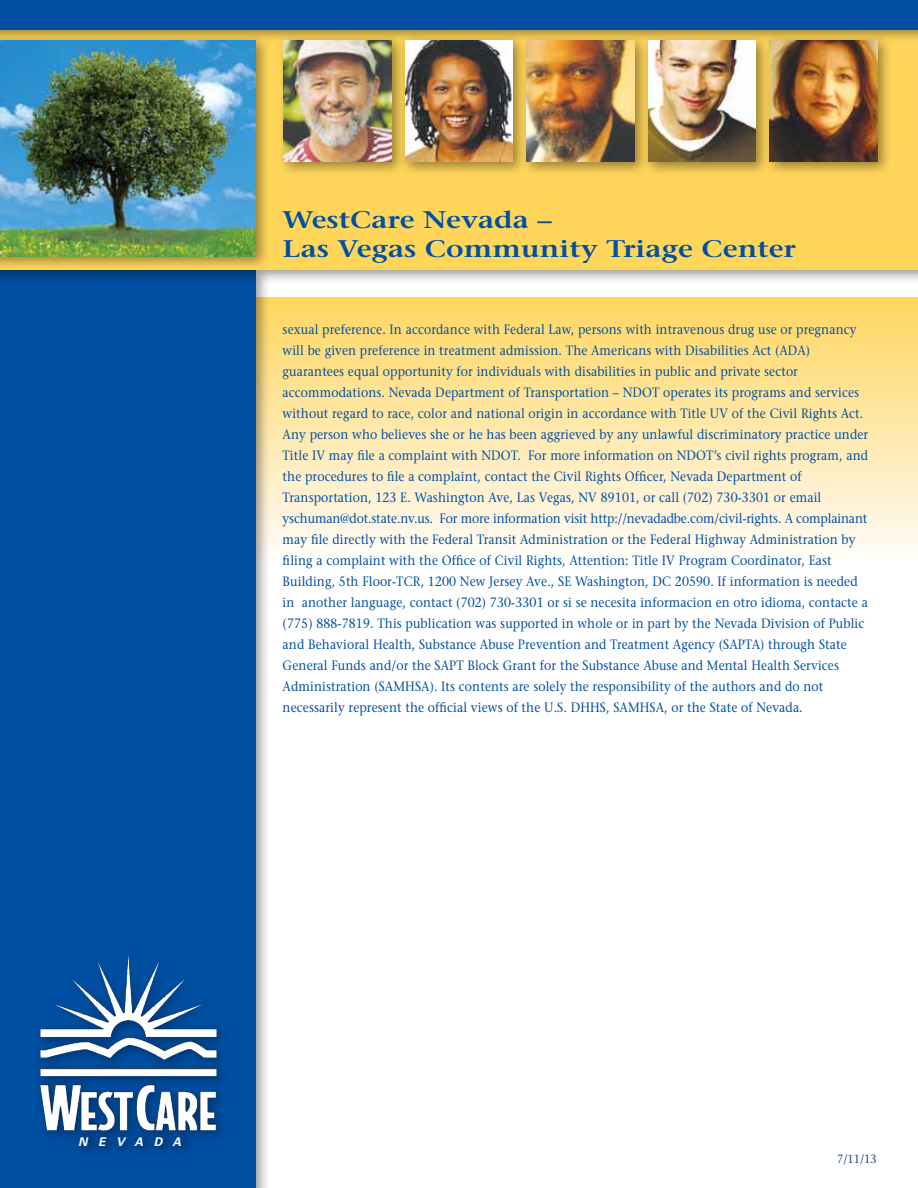
<style>
.page{position:relative;width:918px;height:1188px;background:#fff}
.page>*{position:absolute;margin:0;border:0;box-sizing:border-box;transform-origin:0 0}
.t1{font:600 24px/28.8px "Stone Serif";color:#004fa3;scale:1.2 1}
.t2{font:13.5px/21px "Stone Serif";letter-spacing:.01em;color:#004fa3;scale:.9 1}
.t3{font:12px "Stone Serif";color:#25408f;scale:.9 1}
.t4{font:italic 700 12px "Univers";letter-spacing:.89em;color:#fff}
</style>
<div class="page">
<div style="left:0;top:297px;width:918px;height:266px;background:linear-gradient(to bottom,#ffd55e,#fffcf9)"></div>
<div style="left:0;top:263px;width:271px;height:925px;background:#000;opacity:.4"></div>
<div style="left:0;top:270px;width:256px;height:918px;background:#004fa3"></div>
<div style="left:0;top:20px;width:918px;height:264px;background:#000;opacity:.4"></div>
<div style="left:0;top:27px;width:918px;height:243px;background:#ffd65a"></div>
<div style="left:0;top:0;width:918px;height:44px;background:#000;opacity:.4"></div>
<div style="left:0;top:0;width:918px;height:30px;background:#004fa3"></div>
<div style="left:0;top:34px;width:271px;height:237px;background:#000;opacity:.4"></div>
<img style="left:0;top:40px;width:256px;height:216px">
<div style="left:33px;top:951px;width:197px;height:193px;background:#000;opacity:.4"></div>
<img style="left:98px;top:956px;width:30px;height:57px">
<svg style="left:72px;top:1129px;width:122px;height:24px;fill:#00458f"></svg>
<div style="left:764px;top:34px;width:129px;height:142px;background:#000;opacity:.4"></div>
<img style="left:771px;top:40px;width:107px;height:122px">
<div style="left:642px;top:35px;width:129px;height:142px;background:#000;opacity:.4"></div>
<img style="left:650px;top:40px;width:106px;height:122px">
<div style="left:399px;top:34px;width:129px;height:142px;background:#000;opacity:.4"></div>
<img style="left:407px;top:40px;width:106px;height:122px">
<div style="left:278px;top:34px;width:129px;height:142px;background:#000;opacity:.4"></div>
<img style="left:284px;top:40px;width:108px;height:122px">
<div style="left:521px;top:35px;width:129px;height:142px;background:#000;opacity:.4"></div>
<img style="left:526px;top:40px;width:108px;height:122px">
<h1 class="t1" style="left:283px;top:206px;width:429px">WestCare Nevada –<br>Las Vegas Community Triage Center</h1>
<p class="t2" style="left:283px;top:319px;width:652px">sexual preference. In accordance with Federal Law, persons with intravenous drug use or pregnancy will be given preference in treatment admission. The Americans with Disabilities Act (ADA) guarantees equal opportunity for individuals with disabilities in public and private sector accommodations. Nevada Department of Transportation – NDOT operates its programs and services without regard to race, color and national origin in accordance with Title UV of the Civil Rights Act.<br>Any person who believes she or he has been aggrieved by any unlawful discriminatory practice under Title IV may file a complaint with NDOT. For more information on NDOT’s civil rights program, and the procedures to file a complaint, contact the Civil Rights Officer, Nevada Department of Transportation, 123 E. Washington Ave, Las Vegas, NV 89101, or call (702) 730-3301 or email yschuman@dot.state.nv.us. For more information visit http://nevadadbe.com/civil-rights. A complainant may file directly with the Federal Transit Administration or the Federal Highway Administration by filing a complaint with the Office of Civil Rights, Attention: Title IV Program Coordinator, East Building, 5th Floor-TCR, 1200 New Jersey Ave., SE Washington, DC 20590. If information is needed in another language, contact (702) 730-3301 or si se necesita informacion en otro idioma, contacte a (775) 888-7819. This publication was supported in whole or in part by the Nevada Division of Public and Behavioral Health, Substance Abuse Prevention and Treatment Agency (SAPTA) through State General Funds and/or the SAPT Block Grant for the Substance Abuse and Mental Health Services Administration (SAMHSA). Its contents are solely the responsibility of the authors and do not necessarily represent the official views of the U.S. DHHS, SAMHSA, or the State of Nevada.</p>
<p class="t4" style="left:78px;top:1134px;width:105px">NEVADA</p>
<p class="t3" style="left:837px;top:1152px;width:45px">7/11/13</p>
</div>
